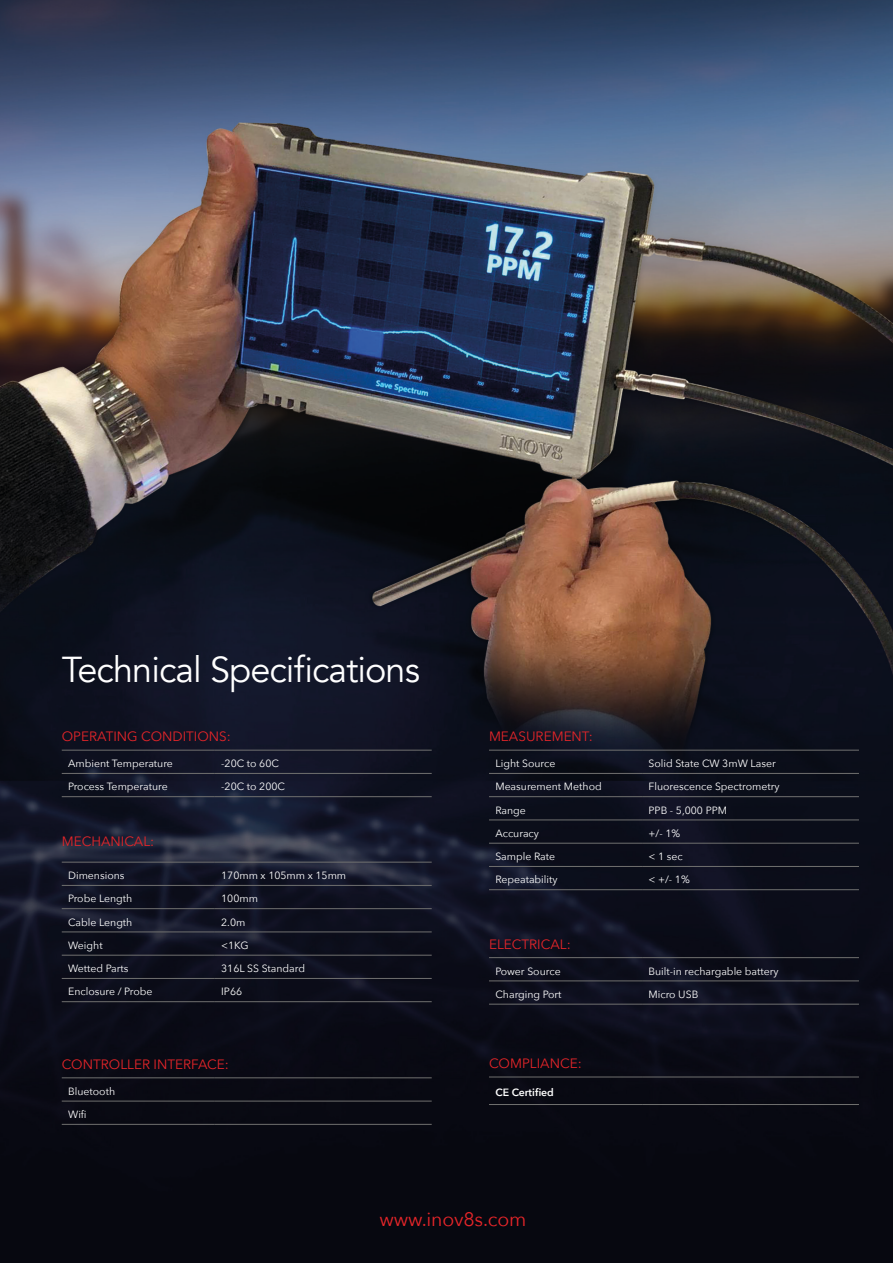
<style>
.page{position:relative;width:893px;height:1263px;background:#fff}
.page>*{position:absolute;margin:0;border:0;box-sizing:border-box;transform-origin:0 0}
.Table_Text{font:36px "Avenir";letter-spacing:-.025em;color:#fff}
.Table_Text-2{font:19.5px "Avenir Next";letter-spacing:-.01em;color:#e52529}
.t1{font:13.5px "Avenir Next";color:#e52529}
.Table_Text-3{font:10.5px "Avenir Next";color:#fff}
.Table_Text-4{font:600 10.5px "Avenir Next";color:#fff}
</style>
<div class="page">
<img style="left:0;top:0;width:893px;height:1263px">
<hr style="left:62px;top:773px;width:153px;height:1px;background:#70706f">
<hr style="left:215px;top:773px;width:217px;height:1px;background:#70706f">
<hr style="left:62px;top:796px;width:153px;height:1px;background:#70706f">
<hr style="left:215px;top:796px;width:217px;height:1px;background:#70706f">
<hr style="left:62px;top:750px;width:153px;height:1px;background:#70706f">
<hr style="left:215px;top:750px;width:217px;height:1px;background:#70706f">
<hr style="left:62px;top:885px;width:153px;height:1px;background:#70706f">
<hr style="left:215px;top:885px;width:217px;height:1px;background:#70706f">
<hr style="left:62px;top:908px;width:153px;height:1px;background:#70706f">
<hr style="left:215px;top:908px;width:217px;height:1px;background:#70706f">
<hr style="left:62px;top:931px;width:153px;height:1px;background:#70706f">
<hr style="left:215px;top:931px;width:217px;height:1px;background:#70706f">
<hr style="left:62px;top:955px;width:153px;height:1px;background:#70706f">
<hr style="left:215px;top:955px;width:217px;height:1px;background:#70706f">
<hr style="left:62px;top:978px;width:153px;height:1px;background:#70706f">
<hr style="left:215px;top:978px;width:217px;height:1px;background:#70706f">
<hr style="left:62px;top:862px;width:153px;height:1px;background:#70706f">
<hr style="left:215px;top:862px;width:217px;height:1px;background:#70706f">
<hr style="left:62px;top:1001px;width:153px;height:1px;background:#70706f">
<hr style="left:215px;top:1001px;width:217px;height:1px;background:#70706f">
<hr style="left:489px;top:980px;width:153px;height:1px;background:#70706f">
<hr style="left:642px;top:980px;width:217px;height:1px;background:#70706f">
<hr style="left:489px;top:1004px;width:153px;height:1px;background:#70706f">
<hr style="left:642px;top:1004px;width:217px;height:1px;background:#70706f">
<hr style="left:489px;top:957px;width:153px;height:1px;background:#70706f">
<hr style="left:642px;top:957px;width:217px;height:1px;background:#70706f">
<hr style="left:489px;top:773px;width:153px;height:1px;background:#70706f">
<hr style="left:642px;top:773px;width:217px;height:1px;background:#70706f">
<hr style="left:489px;top:796px;width:153px;height:1px;background:#70706f">
<hr style="left:642px;top:796px;width:217px;height:1px;background:#70706f">
<hr style="left:489px;top:819px;width:153px;height:1px;background:#70706f">
<hr style="left:642px;top:819px;width:217px;height:1px;background:#70706f">
<hr style="left:489px;top:843px;width:153px;height:1px;background:#70706f">
<hr style="left:642px;top:843px;width:217px;height:1px;background:#70706f">
<hr style="left:489px;top:866px;width:153px;height:1px;background:#70706f">
<hr style="left:642px;top:866px;width:217px;height:1px;background:#70706f">
<hr style="left:489px;top:750px;width:153px;height:1px;background:#70706f">
<hr style="left:642px;top:750px;width:217px;height:1px;background:#70706f">
<hr style="left:489px;top:889px;width:153px;height:1px;background:#70706f">
<hr style="left:642px;top:889px;width:217px;height:1px;background:#70706f">
<hr style="left:489px;top:1104px;width:153px;height:1px;background:#70706f">
<hr style="left:642px;top:1104px;width:217px;height:1px;background:#70706f">
<hr style="left:489px;top:1076px;width:153px;height:1px;background:#70706f">
<hr style="left:642px;top:1076px;width:217px;height:1px;background:#70706f">
<hr style="left:62px;top:1077px;width:153px;height:1px;background:#70706f">
<hr style="left:215px;top:1077px;width:217px;height:1px;background:#70706f">
<hr style="left:62px;top:1101px;width:153px;height:1px;background:#70706f">
<hr style="left:215px;top:1101px;width:217px;height:1px;background:#70706f">
<hr style="left:62px;top:1124px;width:153px;height:1px;background:#70706f">
<hr style="left:215px;top:1124px;width:217px;height:1px;background:#70706f">
<p class="Table_Text" style="left:62px;top:648px;width:360px">Technical Specifications</p>
<p class="t1" style="left:62px;top:725px;width:171px">OPERATING CONDITIONS:</p>
<p class="Table_Text-3" style="left:68px;top:754px;width:106px">Ambient Temperature</p>
<p class="Table_Text-3" style="left:221px;top:754px;width:59px">-20C to 60C</p>
<p class="Table_Text-3" style="left:68px;top:778px;width:101px">Process Temperature</p>
<p class="Table_Text-3" style="left:221px;top:778px;width:65px">-20C to 200C</p>
<p class="t1" style="left:62px;top:829px;width:94px">MECHANICAL:</p>
<p class="Table_Text-3" style="left:68px;top:866px;width:58px">Dimensions</p>
<p class="Table_Text-3" style="left:221px;top:866px;width:127px">170mm x 105mm x 15mm</p>
<p class="Table_Text-3" style="left:68px;top:890px;width:66px">Probe Length</p>
<p class="Table_Text-3" style="left:221px;top:890px;width:38px">100mm</p>
<p class="Table_Text-3" style="left:68px;top:913px;width:66px">Cable Length</p>
<p class="Table_Text-3" style="left:221px;top:913px;width:26px">2.0m</p>
<p class="Table_Text-3" style="left:68px;top:936px;width:36px">Weight</p>
<p class="Table_Text-3" style="left:221px;top:936px;width:29px">&lt;1KG</p>
<p class="Table_Text-3" style="left:68px;top:959px;width:62px">Wetted Parts</p>
<p class="Table_Text-3" style="left:221px;top:959px;width:85px">316L SS Standard</p>
<p class="Table_Text-3" style="left:68px;top:983px;width:86px">Enclosure / Probe</p>
<p class="Table_Text-3" style="left:221px;top:983px;width:22px">IP66</p>
<p class="t1" style="left:62px;top:1053px;width:169px">CONTROLLER INTERFACE:</p>
<p class="Table_Text-3" style="left:68px;top:1082px;width:49px">Bluetooth</p>
<p class="Table_Text-3" style="left:68px;top:1105px;width:20px">Wifi</p>
<p class="t1" style="left:489px;top:725px;width:105px">MEASUREMENT:</p>
<p class="Table_Text-3" style="left:495px;top:754px;width:61px">Light Source</p>
<p class="Table_Text-3" style="left:648px;top:754px;width:129px">Solid State CW 3mW Laser</p>
<p class="Table_Text-3" style="left:495px;top:778px;width:108px">Measurement Method</p>
<p class="Table_Text-3" style="left:648px;top:778px;width:133px">Fluorescence Spectrometry</p>
<p class="Table_Text-3" style="left:495px;top:801px;width:32px">Range</p>
<p class="Table_Text-3" style="left:648px;top:801px;width:80px">PPB - 5,000 PPM</p>
<p class="Table_Text-3" style="left:495px;top:824px;width:45px">Accuracy</p>
<p class="Table_Text-3" style="left:648px;top:824px;width:33px">+/- 1%</p>
<p class="Table_Text-3" style="left:495px;top:847px;width:61px">Sample Rate</p>
<p class="Table_Text-3" style="left:648px;top:847px;width:36px">&lt; 1 sec</p>
<p class="Table_Text-3" style="left:495px;top:871px;width:64px">Repeatability</p>
<p class="Table_Text-3" style="left:648px;top:871px;width:43px">&lt; +/- 1%</p>
<p class="t1" style="left:489px;top:933px;width:83px">ELECTRICAL:</p>
<p class="Table_Text-3" style="left:495px;top:962px;width:67px">Power Source</p>
<p class="Table_Text-3" style="left:648px;top:962px;width:132px">Built-in rechargable battery</p>
<p class="Table_Text-3" style="left:495px;top:985px;width:68px">Charging Port</p>
<p class="Table_Text-3" style="left:648px;top:985px;width:51px">Micro USB</p>
<p class="t1" style="left:489px;top:1052px;width:94px">COMPLIANCE:</p>
<p class="Table_Text-4" style="left:495px;top:1083px;width:60px">CE Certified</p>
<p class="Table_Text-2" style="left:379px;top:1203px;width:149px">www.inov8s.com</p>
</div>
